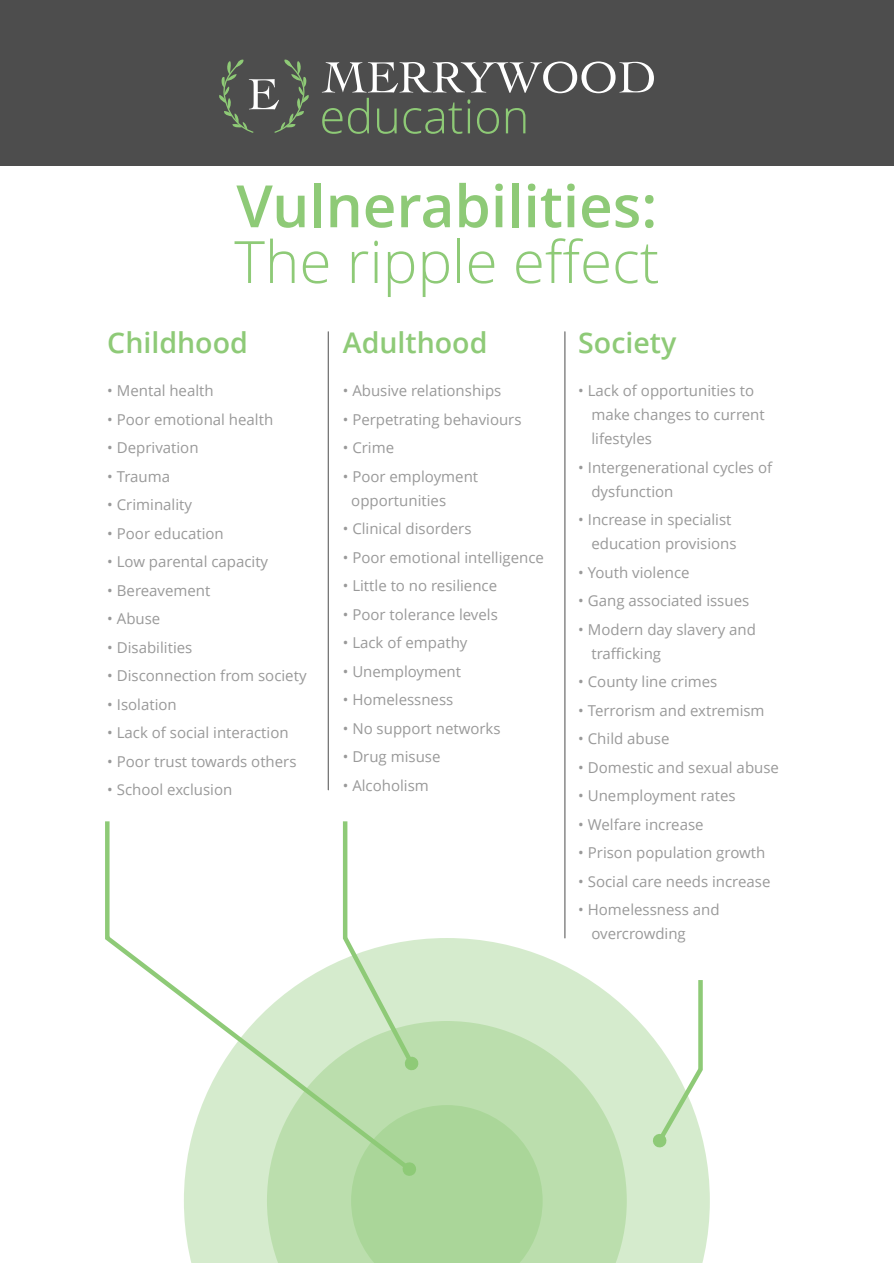
<style>
.page{position:relative;width:894px;height:1263px;background:#fff}
.page>*{position:absolute;margin:0;border:0;box-sizing:border-box;transform-origin:0 0}
.t1{font:600 58.5px "Open Sans";color:#8eca77}
.t2{font:300 58.5px "Open Sans";color:#8eca77}
.t3{font:600 28.5px "Open Sans";color:#8eca77}
.t4{font:15px/24px "Open Sans";color:#999}
</style>
<div class="page">
<div style="left:0;top:0;width:893px;height:165px;background:#4d4d4d"></div>
<svg style="left:184px;top:938px;width:525px;height:325px;background:#cfe8c6"></svg>
<svg style="left:351px;top:1105px;width:191px;height:158px;background:#abd69b"></svg>
<svg style="left:105px;top:821px;width:307px;height:352px"></svg>
<svg style="left:340px;top:821px;width:79px;height:250px"></svg>
<svg style="left:651px;top:978px;width:53px;height:170px"></svg>
<hr style="left:328px;top:332px;width:1px;height:458px;background:#4d4d4d">
<hr style="left:564px;top:332px;width:1px;height:606px;background:#4d4d4d">
<svg style="left:219px;top:59px;width:90px;height:74px"></svg>
<svg style="left:322px;top:62px;width:331px;height:72px"></svg>
<h1 class="t1" style="left:236px;top:182px;width:422px">Vulnerabilities:</h1>
<h1 class="t2" style="left:234px;top:238px;width:426px">The ripple effect</h1>
<h2 class="t3" style="left:107px;top:332px;width:142px">Childhood</h2>
<p class="t4" style="left:107px;top:380px;width:108px">• Mental health</p>
<p class="t4" style="left:107px;top:409px;width:167px">• Poor emotional health</p>
<p class="t4" style="left:107px;top:437px;width:93px">• Deprivation</p>
<p class="t4" style="left:107px;top:466px;width:64px">• Trauma</p>
<p class="t4" style="left:107px;top:494px;width:86px">• Criminality</p>
<p class="t4" style="left:107px;top:523px;width:118px">• Poor education</p>
<p class="t4" style="left:107px;top:551px;width:162px">• Low parental capacity</p>
<p class="t4" style="left:107px;top:580px;width:105px">• Bereavement</p>
<p class="t4" style="left:107px;top:608px;width:54px">• Abuse</p>
<p class="t4" style="left:107px;top:637px;width:86px">• Disabilities</p>
<p class="t4" style="left:107px;top:665px;width:201px">• Disconnection from society</p>
<p class="t4" style="left:107px;top:694px;width:71px">• Isolation</p>
<p class="t4" style="left:107px;top:722px;width:183px">• Lack of social interaction</p>
<p class="t4" style="left:107px;top:751px;width:191px">• Poor trust towards others</p>
<p class="t4" style="left:107px;top:779px;width:126px">• School exclusion</p>
<h2 class="t3" style="left:342px;top:332px;width:146px">Adulthood</h2>
<p class="t4" style="left:342px;top:380px;width:160px">• Abusive relationships</p>
<p class="t4" style="left:342px;top:409px;width:180px">• Perpetrating behaviours</p>
<p class="t4" style="left:342px;top:437px;width:53px">• Crime</p>
<p class="t4" style="left:351px;top:466px;width:128px;text-indent:-9px">• Poor employment opportunities</p>
<p class="t4" style="left:342px;top:518px;width:130px">• Clinical disorders</p>
<p class="t4" style="left:342px;top:547px;width:203px">• Poor emotional intelligence</p>
<p class="t4" style="left:342px;top:575px;width:156px">• Little to no resilience</p>
<p class="t4" style="left:342px;top:604px;width:156px">• Poor tolerance levels</p>
<p class="t4" style="left:342px;top:632px;width:126px">• Lack of empathy</p>
<p class="t4" style="left:342px;top:661px;width:120px">• Unemployment</p>
<p class="t4" style="left:342px;top:689px;width:112px">• Homelessness</p>
<p class="t4" style="left:342px;top:718px;width:159px">• No support networks</p>
<p class="t4" style="left:342px;top:746px;width:99px">• Drug misuse</p>
<p class="t4" style="left:342px;top:775px;width:87px">• Alcoholism</p>
<h2 class="t3" style="left:578px;top:332px;width:100px">Society</h2>
<p class="t4" style="left:591px;top:380px;width:175px;text-indent:-13px">• Lack of opportunities to make changes to current lifestyles</p>
<p class="t4" style="left:591px;top:457px;width:182px;text-indent:-13px">• Intergenerational cycles of dysfunction</p>
<p class="t4" style="left:591px;top:509px;width:147px;text-indent:-13px">• Increase in specialist education provisions</p>
<p class="t4" style="left:578px;top:562px;width:113px">• Youth violence</p>
<p class="t4" style="left:578px;top:590px;width:172px">• Gang associated issues</p>
<p class="t4" style="left:591px;top:619px;width:166px;text-indent:-13px">• Modern day slavery and trafficking</p>
<p class="t4" style="left:578px;top:671px;width:140px">• County line crimes</p>
<p class="t4" style="left:578px;top:700px;width:188px">• Terrorism and extremism</p>
<p class="t4" style="left:578px;top:728px;width:93px">• Child abuse</p>
<p class="t4" style="left:578px;top:757px;width:202px">• Domestic and sexual abuse</p>
<p class="t4" style="left:578px;top:785px;width:159px">• Unemployment rates</p>
<p class="t4" style="left:578px;top:814px;width:127px">• Welfare increase</p>
<p class="t4" style="left:578px;top:842px;width:188px">• Prison population growth</p>
<p class="t4" style="left:578px;top:871px;width:193px">• Social care needs increase</p>
<p class="t4" style="left:591px;top:899px;width:130px;text-indent:-13px">• Homelessness and overcrowding</p>
</div>
